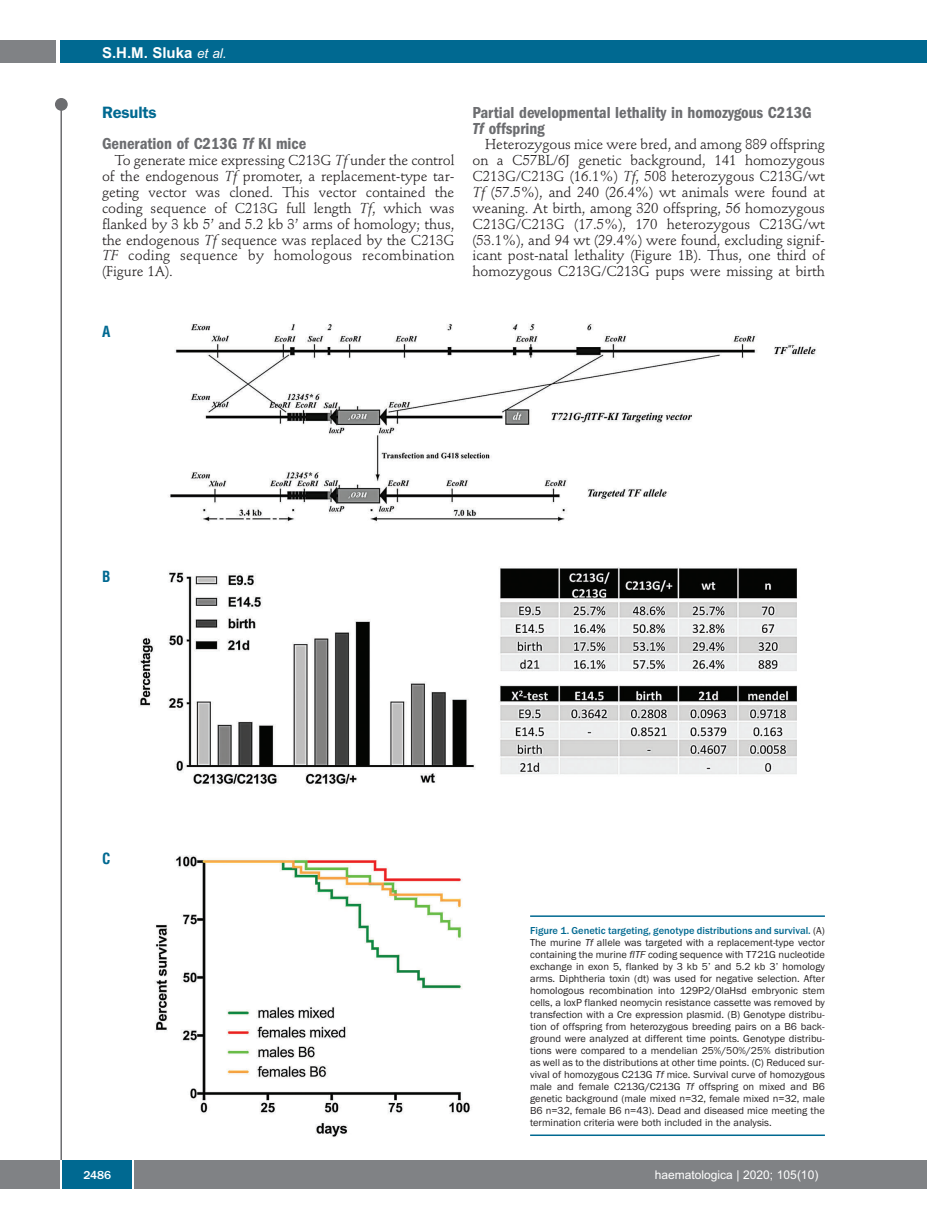
<style>
.page{position:relative;width:927px;height:1225px;background:#fff}
.page>*{position:absolute;margin:0;border:0;box-sizing:border-box;transform-origin:0 0}
.t1{font:600 condensed 16.5px/31.7px "Franklin Gothic";color:#6c6d70}
.t2{font:700 15px "Arial";color:#fff}
.t3{font:700 condensed 15px "Helvetica";color:#006991}
.t4{font:14.25px/15.9px "Stempel Schneidler";letter-spacing:-.005em;color:#231f20;text-align:justify}
.t5{font:12px "Arial";color:#fff}
.t6{font:500 12px "Franklin Gothic";color:#fff}
.t7{font:10.5px/12px "Franklin Gothic";color:#231f20;text-align:justify}
.s1{font-weight:400;font-style:italic;font-size:13.5px}
.s2{font-stretch:normal;color:#006991}
.s3{font-style:italic}
.s4{font-weight:500;color:#006991}
</style>
<div class="page">
<div style="left:911px;top:40px;width:16px;height:22px;background:#006991"></div>
<div style="left:910px;top:1160px;width:17px;height:28px;background:#808285"></div>
<div style="left:55px;top:98px;width:13px;height:13px;background:#6c6d70;border-radius:50%"></div>
<hr style="left:60px;top:101px;width:2px;height:1061px;background:#6c6d70">
<div style="left:60px;top:40px;width:852px;height:22px;background:#006991"></div>
<div style="left:0;top:40px;width:56px;height:22px;background:#808285"></div>
<div style="left:0;top:1160px;width:911px;height:28px;background:#808285"></div>
<div style="left:62px;top:1160px;width:71px;height:28px;background:#006991"></div>
<hr style="left:60px;top:1160px;width:2px;height:28px;background:#fff">
<svg style="left:133px;top:1160px;width:1px;height:28px"></svg>
<img style="left:138px;top:323px;width:678px;height:814px">
<hr style="left:530px;top:915px;width:295px;height:2px;background:#006991">
<hr style="left:530px;top:1134px;width:295px;height:2px;background:#006991">
<h2 class="t2" style="left:102px;top:44px;width:126px">S.H.M. Sluka <span class="s1">et al.</span></h2>
<h1 class="t1" style="left:102px;top:98px;width:206px"><span class="s2">Results<br></span>Generation of C213G <span class="s3">Tf</span> KI mice</h1>
<p class="t4" style="left:102px;top:154px;width:354px;text-indent:13px">To generate mice expressing C213G <span class="s3">Tf</span> under the control of the endogenous <span class="s3">Tf</span> promoter, a replacement-type tar&shy;geting vector was cloned. This vector contained the coding sequence of C213G full length <span class="s3">Tf</span>, which was flanked by 3 kb 5’ and 5.2 kb 3’ arms of homology; thus, the endogenous <span class="s3">Tf</span> sequence was replaced by the C213G <span class="s3">TF</span> coding sequence by homologous recombination (Figure 1A).</p>
<h1 class="t1" style="left:472px;top:106px;width:341px;line-height:15.9px">Partial developmental lethality in homozygous C213G<br><span class="s3">Tf</span> offspring</h1>
<p class="t4" style="left:472px;top:138px;width:354px;text-indent:13px">Heterozygous mice were bred, and among 889 offspring on a C57BL/6J genetic background, 141 homozygous C213G/C213G (16.1%) <span class="s3">Tf</span>, 508 heterozygous C213G/wt <span class="s3">Tf</span> (57.5%), and 240 (26.4%) wt animals were found at weaning. At birth, among 320 offspring, 56 homozygous C213G/C213G (17.5%), 170 heterozygous C213G/wt (53.1%), and 94 wt (29.4%) were found, excluding signif&shy;icant post-natal lethality (Figure 1B). Thus, one third of homozygous C213G/C213G pups were missing at birth</p>
<h2 class="t3" style="left:102px;top:323px;width:10px">A</h2>
<h2 class="t3" style="left:102px;top:567px;width:10px">B</h2>
<h2 class="t3" style="left:102px;top:850px;width:10px">C</h2>
<p class="t7" style="left:530px;top:924px;width:296px"><span class="s4">Figure 1. Genetic targeting, genotype distributions and survival.</span> (A)<br>The murine <span class="s3">Tf</span> allele was targeted with a replacement-type vector containing the murine <span class="s3">flTF</span> coding sequence with T721G nucleotide exchange in exon 5, flanked by 3 kb 5’ and 5.2 kb 3’ homology arms. Diphtheria toxin (dt) was used for negative selection. After homologous recombination into 129P2/OlaHsd embryonic stem cells, a loxP flanked neomycin resistance cassette was removed by transfection with a Cre expression plasmid. (B) Genotype distribu&shy;tion of offspring from heterozygous breeding pairs on a B6 back&shy;ground were analyzed at different time points. Genotype distribu&shy;tions were compared to a mendelian 25%/50%/25% distribution as well as to the distributions at other time points. (C) Reduced sur&shy;vival of homozygous C213G <span class="s3">Tf</span> mice. Survival curve of homozygous male and female C213G/C213G <span class="s3">Tf</span> offspring on mixed and B6 genetic background (male mixed n=32, female mixed n=32, male B6 n=32, female B6 n=43). Dead and diseased mice meeting the termination criteria were both included in the analysis.</p>
<p class="t6" style="left:83px;top:1167px;width:29px">2486</p>
<p class="t5" style="left:655px;top:1167px;width:165px">haematologica | 2020; 105(10)</p>
</div>
